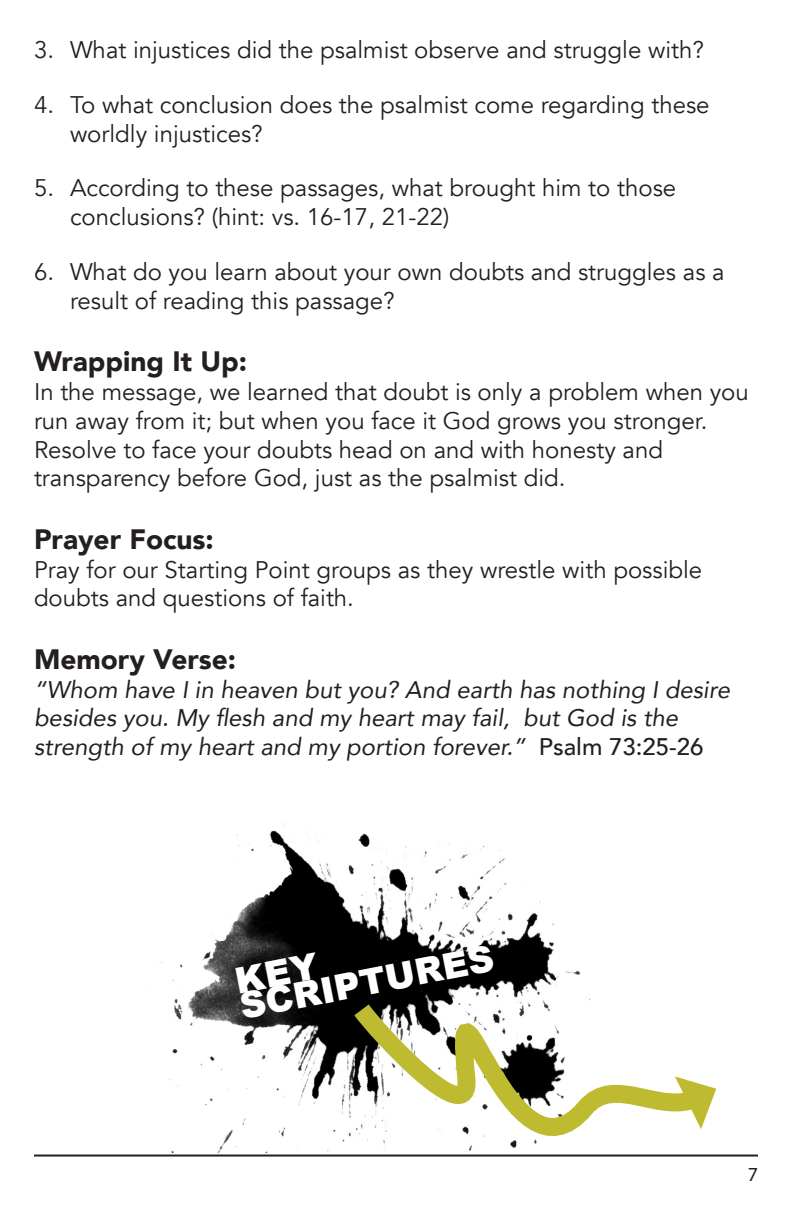
<style>
.page{position:relative;width:792px;height:1224px;background:#fff}
.page>*{position:absolute;margin:0;border:0;box-sizing:border-box;transform-origin:0 0}
.t1{font:900 36px "Arial";color:#fff}
.t2{font:900 28px "Avenir";color:#231f20}
.t3{font:24px/28.8px "Avenir";color:#231f20}
.t4{font:italic 24px/28.8px "Avenir";color:#231f20}
.t5{font:20px "Myriad Pro";color:#231f20}
.s1{font-weight:500;font-style:normal}
</style>
<div class="page">
<hr style="left:34px;top:1155px;width:724px;height:2px;background:#231f20">
<img style="left:160px;top:824px;width:381px;height:329px">
<svg style="left:336px;top:911px;width:387px;height:246px"></svg>
<svg style="left:675px;top:1076px;width:41px;height:53px"></svg>
<svg style="left:235px;top:952px;width:85px;height:41px"></svg>
<p class="t3" style="left:34px;top:36px;width:672px">3. What injustices did the psalmist observe and struggle with?</p>
<p class="t3" style="left:70px;top:91px;width:641px;text-indent:-36px">4. To what conclusion does the psalmist come regarding these worldly injustices?</p>
<p class="t3" style="left:70px;top:174px;width:608px;text-indent:-36px">5. According to these passages, what brought him to those conclusions? (hint: vs. 16-17, 21-22)</p>
<p class="t3" style="left:70px;top:258px;width:656px;text-indent:-36px">6. What do you learn about your own doubts and struggles as a result of reading this passage?</p>
<p class="t2" style="left:34px;top:337px;width:215px">Wrapping It Up:</p>
<p class="t3" style="left:34px;top:378px;width:716px">In the message, we learned that doubt is only a problem when you run away from it; but when you face it God grows you stronger.<br>Resolve to face your doubts head on and with honesty and transparency before God, just as the psalmist did.</p>
<p class="t2" style="left:34px;top:515px;width:181px">Prayer Focus:</p>
<p class="t3" style="left:34px;top:555px;width:670px">Pray for our Starting Point groups as they wrestle with possible doubts and questions of faith.</p>
<p class="t2" style="left:34px;top:635px;width:204px">Memory Verse:</p>
<p class="t4" style="left:34px;top:675px;width:698px">“Whom have I in heaven but you? And earth has nothing I desire besides you. My flesh and my heart may fail, but God is the strength of my heart and my portion forever.” <span class="s1">Psalm 73:25-26</span></p>
<p class="t1" style="left:235px;top:981px;width:259px;rotate:-11deg">SCRIPTURES</p>
<p class="t5" style="left:748px;top:1162px;width:12px">7</p>
</div>
